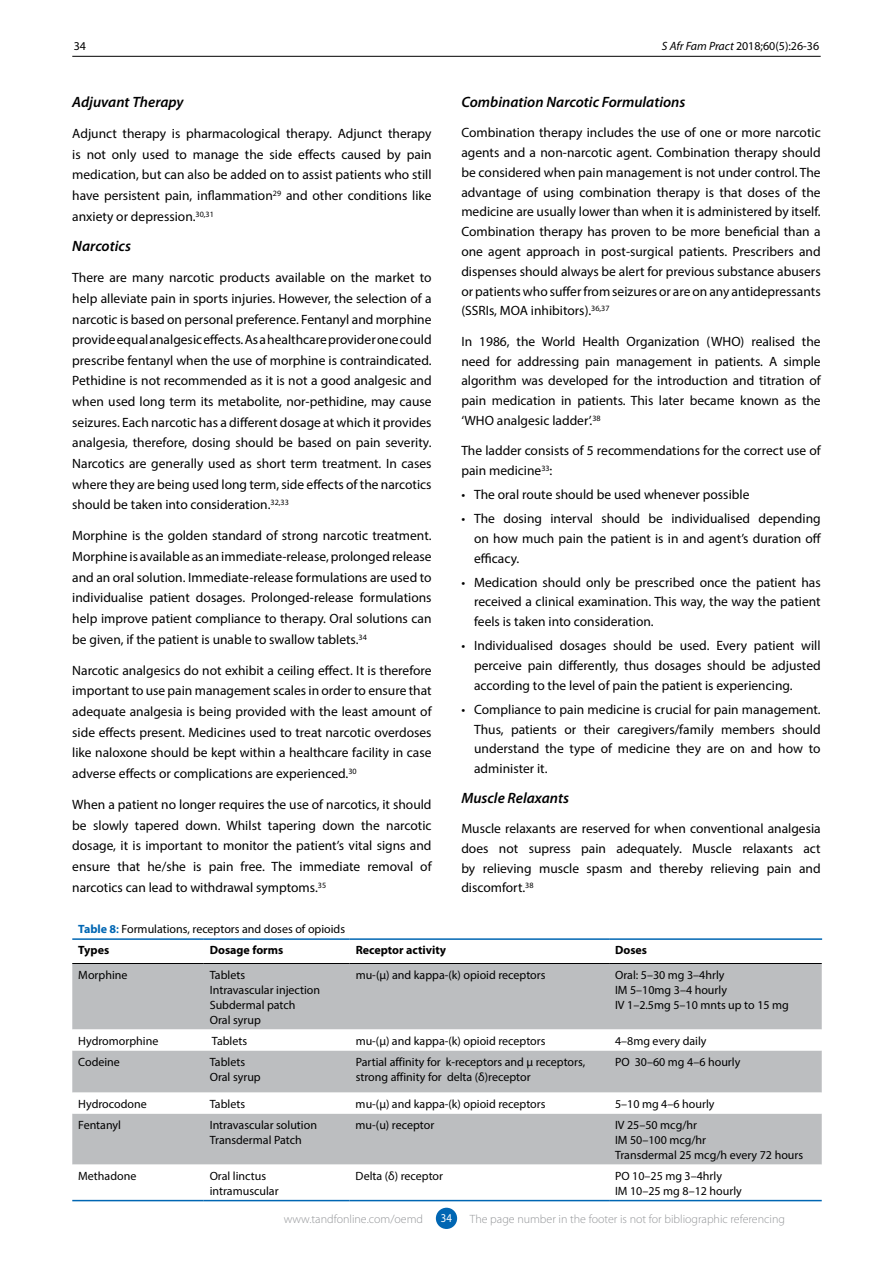
<style>
.page{position:relative;width:893px;height:1263px;background:#fff}
.page>*{position:absolute;margin:0;border:0;box-sizing:border-box;transform-origin:0 0}
.t1{font:italic 600 15px "Myriad Pro";color:#000}
.t2{font:13.5px/19.8px "Myriad Pro";color:#000;text-align:justify}
.t3{font:12px/15px "Myriad Pro";color:#000}
.t4{font:300 12px "Myriad Pro";color:#939598}
.t5{font:700 12px "Myriad Pro";color:#000}
.t6{font:12px "Myriad Pro";color:#fff;scale:.9 1}
.s1{font-style:italic}
.s2{font-weight:700;color:#0066b3}
.s3{font-weight:600;color:#0066b3}
.s4{font-weight:700}
</style>
<div class="page">
<hr style="left:72px;top:56px;width:749px;height:1px;background:#000">
<div style="left:436px;top:1208px;width:21px;height:21px;background:#0066b3;border-radius:50%"></div>
<div style="left:72px;top:964px;width:750px;height:65px;background:#bcbec0"></div>
<svg style="left:72px;top:1029px;width:750px;height:171px;fill:#bcbec0"></svg>
<hr style="left:72px;top:938px;width:132px;height:2px;background:#0066b3">
<hr style="left:204px;top:938px;width:146px;height:2px;background:#0066b3">
<hr style="left:350px;top:938px;width:259px;height:2px;background:#0066b3">
<hr style="left:609px;top:938px;width:213px;height:2px;background:#0066b3">
<hr style="left:72px;top:963px;width:132px;height:1px;background:#000">
<hr style="left:204px;top:963px;width:146px;height:1px;background:#000">
<hr style="left:350px;top:963px;width:259px;height:1px;background:#000">
<hr style="left:609px;top:963px;width:213px;height:1px;background:#000">
<hr style="left:72px;top:1200px;width:132px;height:1px;background:#0066b3">
<hr style="left:204px;top:1200px;width:146px;height:1px;background:#0066b3">
<hr style="left:350px;top:1200px;width:259px;height:1px;background:#0066b3">
<hr style="left:609px;top:1200px;width:213px;height:1px;background:#0066b3">
<p class="t3" style="left:74px;top:38px;width:14px">34</p>
<p class="t3" style="left:662px;top:38px;width:159px"><span class="s1">S Afr Fam Pract</span> 2018;60(5):26-36</p>
<p class="t1" style="left:72px;top:92px;width:113px">Adjuvant Therapy</p>
<p class="t2" style="left:72px;top:123px;width:361px;line-height:20.5px">Adjunct therapy is pharmacological therapy. Adjunct therapy is not only used to manage the side effects caused by pain medication, but can also be added on to assist patients who still have persistent pain, inflammation<sup>29</sup> and other conditions like anxiety or depression.<sup>30,31</sup></p>
<p class="t1" style="left:72px;top:236px;width:60px">Narcotics</p>
<p class="t2" style="left:72px;top:267px;width:361px;line-height:20.7px">There are many narcotic products available on the market to help alleviate pain in sports injuries. However, the selection of a narcotic is based on personal preference. Fentanyl and morphine provide equal analgesic effects. As a healthcare provider one could prescribe fentanyl when the use of morphine is contraindicated.<br>Pethidine is not recommended as it is not a good analgesic and when used long term its metabolite, nor-pethidine, may cause seizures. Each narcotic has a different dosage at which it provides analgesia, therefore, dosing should be based on pain severity.<br>Narcotics are generally used as short term treatment. In cases where they are being used long term, side effects of the narcotics should be taken into consideration.<sup>32,33</sup></p>
<p class="t2" style="left:72px;top:525px;width:361px;line-height:20.7px">Morphine is the golden standard of strong narcotic treatment.<br>Morphine is available as an immediate-release, prolonged release and an oral solution. Immediate-release formulations are used to individualise patient dosages. Prolonged-release formulations help improve patient compliance to therapy. Oral solutions can be given, if the patient is unable to swallow tablets.<sup>34</sup></p>
<p class="t2" style="left:72px;top:660px;width:361px;line-height:20.7px">Narcotic analgesics do not exhibit a ceiling effect. It is therefore important to use pain management scales in order to ensure that adequate analgesia is being provided with the least amount of side effects present. Medicines used to treat narcotic overdoses like naloxone should be kept within a healthcare facility in case adverse effects or complications are experienced.<sup>30</sup></p>
<p class="t2" style="left:72px;top:794px;width:361px;line-height:20.7px">When a patient no longer requires the use of narcotics, it should be slowly tapered down. Whilst tapering down the narcotic dosage, it is important to monitor the patient’s vital signs and ensure that he/she is pain free. The immediate removal of narcotics can lead to withdrawal symptoms.<sup>35</sup></p>
<p class="t1" style="left:461px;top:92px;width:226px">Combination Narcotic Formulations</p>
<p class="t2" style="left:461px;top:123px;width:361px">Combination therapy includes the use of one or more narcotic agents and a non-narcotic agent. Combination therapy should be considered when pain management is not under control. The advantage of using combination therapy is that doses of the medicine are usually lower than when it is administered by itself.<br>Combination therapy has proven to be more beneficial than a one agent approach in post-surgical patients. Prescribers and dispenses should always be alert for previous substance abusers or patients who suffer from seizures or are on any antidepressants (SSRIs, MOA inhibitors).<sup>36,37</sup></p>
<p class="t2" style="left:461px;top:331px;width:361px">In 1986, the World Health Organization (WHO) realised the need for addressing pain management in patients. A simple algorithm was developed for the introduction and titration of pain medication in patients. This later became known as the ‘WHO analgesic ladder’.<sup>38</sup></p>
<p class="t2" style="left:461px;top:441px;width:361px">The ladder consists of 5 recommendations for the correct use of pain medicine<sup>33</sup>:</p>
<p class="t2" style="left:461px;top:484px;width:290px">• The oral route should be used whenever possible</p>
<p class="t2" style="left:474px;top:508px;width:349px;text-indent:-13px">• The dosing interval should be individualised depending on how much pain the patient is in and agent’s duration off efficacy.</p>
<p class="t2" style="left:474px;top:572px;width:348px;text-indent:-13px">• Medication should only be prescribed once the patient has received a clinical examination. This way, the way the patient feels is taken into consideration.</p>
<p class="t2" style="left:474px;top:636px;width:348px;text-indent:-13px">• Individualised dosages should be used. Every patient will perceive pain differently, thus dosages should be adjusted according to the level of pain the patient is experiencing.</p>
<p class="t2" style="left:474px;top:699px;width:348px;text-indent:-13px">• Compliance to pain medicine is crucial for pain management.<br>Thus, patients or their caregivers/family members should understand the type of medicine they are on and how to administer it.</p>
<p class="t1" style="left:461px;top:788px;width:109px">Muscle Relaxants</p>
<p class="t2" style="left:461px;top:818px;width:361px">Muscle relaxants are reserved for when conventional analgesia does not supress pain adequately. Muscle relaxants act by relieving muscle spasm and thereby relieving pain and discomfort.<sup>38</sup></p>
<p class="t3" style="left:78px;top:918px;width:268px;line-height:21px"><span class="s2">Table 8</span><span class="s3">:</span> Formulations, receptors and doses of opioids<br><span class="s4">Types</span></p>
<p class="t5" style="left:210px;top:942px;width:75px">Dosage forms</p>
<p class="t5" style="left:356px;top:942px;width:92px">Receptor activity</p>
<p class="t5" style="left:615px;top:942px;width:34px">Doses</p>
<p class="t3" style="left:78px;top:967px;width:51px">Morphine</p>
<p class="t3" style="left:210px;top:967px;width:112px">Tablets<br>Intravascular injection<br>Subdermal patch<br>Oral syrup</p>
<p class="t3" style="left:356px;top:967px;width:191px">mu-(µ) and kappa-(k) opioid receptors</p>
<p class="t3" style="left:615px;top:967px;width:175px">Oral: 5–30 mg 3–4hrly<br>IM 5–10mg 3–4 hourly<br>IV 1–2.5mg 5–10 mnts up to 15 mg</p>
<p class="t3" style="left:78px;top:1033px;width:82px">Hydromorphine</p>
<p class="t3" style="left:212px;top:1033px;width:37px">Tablets</p>
<p class="t3" style="left:356px;top:1033px;width:191px">mu-(µ) and kappa-(k) opioid receptors</p>
<p class="t3" style="left:615px;top:1033px;width:93px">4–8mg every daily</p>
<p class="t3" style="left:78px;top:1054px;width:43px">Codeine</p>
<p class="t3" style="left:210px;top:1054px;width:53px">Tablets<br>Oral syrup</p>
<p class="t3" style="left:356px;top:1054px;width:231px">Partial affinity for k-receptors and µ receptors, strong affinity for delta (δ)receptor</p>
<p class="t3" style="left:615px;top:1054px;width:127px">PO 30–60 mg 4–6 hourly</p>
<p class="t3" style="left:78px;top:1096px;width:70px">Hydrocodone</p>
<p class="t3" style="left:210px;top:1096px;width:37px">Tablets</p>
<p class="t3" style="left:356px;top:1096px;width:191px">mu-(µ) and kappa-(k) opioid receptors</p>
<p class="t3" style="left:615px;top:1096px;width:101px">5–10 mg 4–6 hourly</p>
<p class="t3" style="left:78px;top:1117px;width:44px">Fentanyl</p>
<p class="t3" style="left:210px;top:1117px;width:109px">Intravascular solution<br>Transdermal Patch</p>
<p class="t3" style="left:356px;top:1117px;width:80px">mu-(u) receptor</p>
<p class="t3" style="left:615px;top:1117px;width:190px">IV 25–50 mcg/hr<br>IM 50–100 mcg/hr<br>Transdermal 25 mcg/h every 72 hours</p>
<p class="t3" style="left:78px;top:1168px;width:60px">Methadone</p>
<p class="t3" style="left:210px;top:1168px;width:70px">Oral linctus intramuscular</p>
<p class="t3" style="left:356px;top:1168px;width:89px">Delta (δ) receptor</p>
<p class="t3" style="left:615px;top:1168px;width:128px">PO 10–25 mg 3–4hrly<br>IM 10–25 mg 8–12 hourly</p>
<p class="t4" style="left:284px;top:1212px;width:141px">www.tandfonline.com/oemd</p>
<p class="t6" style="left:441px;top:1211px;width:14px">34</p>
<p class="t4" style="left:470px;top:1212px;width:317px">The page number in the footer is not for bibliographic referencing</p>
</div>
